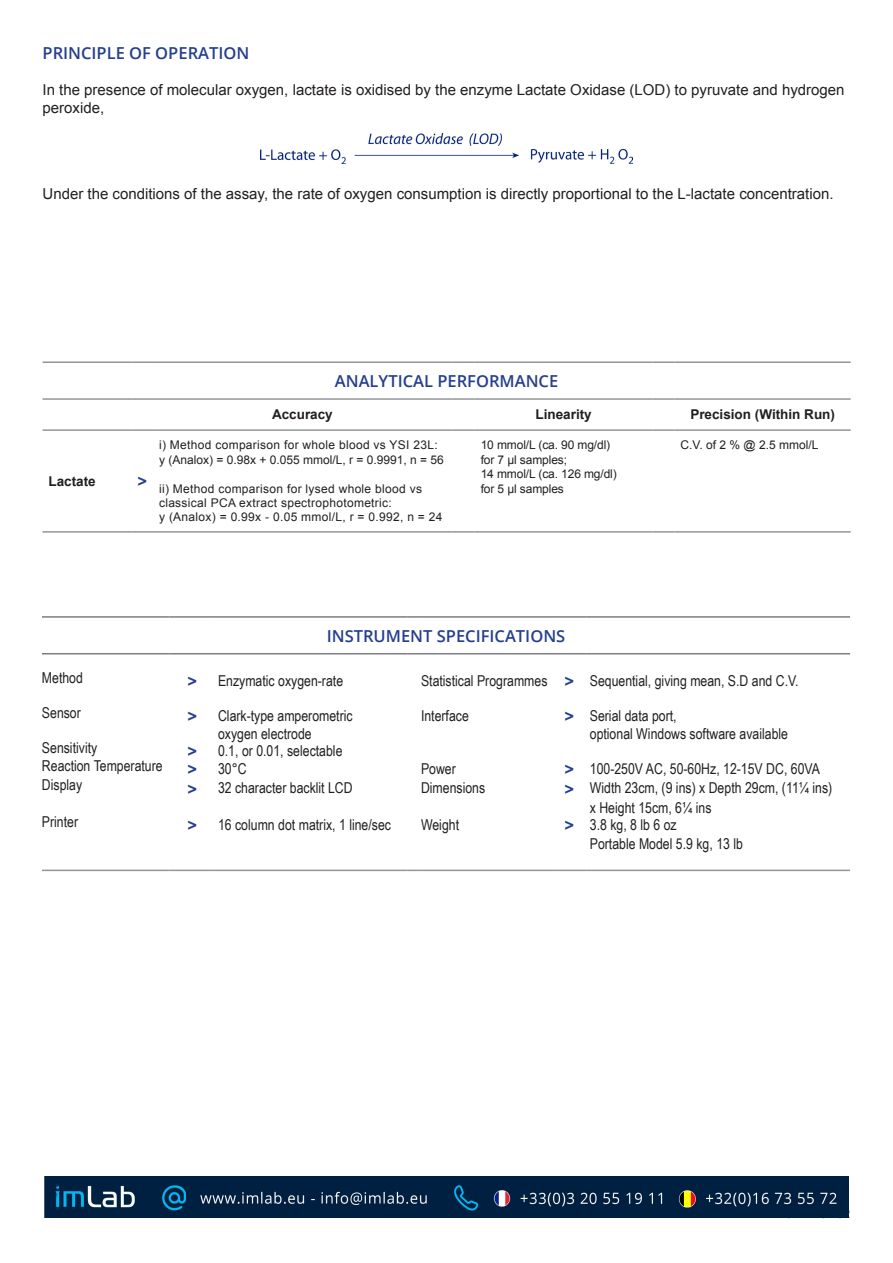
<style>
.page{position:relative;width:893px;height:1263px;background:#fff}
.page>*{position:absolute;margin:0;border:0;box-sizing:border-box;transform-origin:0 0}
.t1{font:600 16.5px "Open Sans";color:#253f8e}
.t2{font:700 16.5px "Arial";color:#253f8e}
.t3{font:700 16.5px "Arial";color:#25408f}
.t4{font:15px "Arial Narrow";color:#231f20}
.t5{font:15px/18px "Arial";color:#231f20}
.Paragraph_Style_1{font:700 13.5px "Arial";color:#231f20}
.Paragraph_Style_1-2{font:12px/14.4px "Arial";letter-spacing:.025em;color:#231f20}
.Paragraph_Style_1-3{font:12px "Arial";letter-spacing:-.01em;color:#231f20}
.Paragraph_Style_1-4{font:12px "Arial";color:#231f20}
</style>
<div class="page">
<hr style="left:43px;top:361px;width:89px;height:2px;background:#939598">
<hr style="left:132px;top:361px;width:21px;height:2px;background:#939598">
<hr style="left:153px;top:361px;width:299px;height:2px;background:#939598">
<hr style="left:452px;top:361px;width:23px;height:2px;background:#939598">
<hr style="left:475px;top:361px;width:177px;height:2px;background:#939598">
<hr style="left:652px;top:361px;width:23px;height:2px;background:#939598">
<hr style="left:675px;top:361px;width:176px;height:2px;background:#939598">
<hr style="left:43px;top:398px;width:89px;height:2px;background:#939598">
<hr style="left:132px;top:398px;width:21px;height:2px;background:#939598">
<hr style="left:153px;top:398px;width:299px;height:2px;background:#939598">
<hr style="left:452px;top:398px;width:23px;height:2px;background:#939598">
<hr style="left:475px;top:398px;width:177px;height:2px;background:#939598">
<hr style="left:652px;top:398px;width:23px;height:2px;background:#939598">
<hr style="left:675px;top:398px;width:176px;height:2px;background:#939598">
<hr style="left:43px;top:429px;width:89px;height:2px;background:#939598">
<hr style="left:132px;top:429px;width:21px;height:2px;background:#939598">
<hr style="left:153px;top:429px;width:299px;height:2px;background:#939598">
<hr style="left:452px;top:429px;width:23px;height:2px;background:#939598">
<hr style="left:475px;top:429px;width:177px;height:2px;background:#939598">
<hr style="left:652px;top:429px;width:23px;height:2px;background:#939598">
<hr style="left:675px;top:429px;width:176px;height:2px;background:#939598">
<hr style="left:43px;top:531px;width:89px;height:2px;background:#939598">
<hr style="left:132px;top:531px;width:21px;height:2px;background:#939598">
<hr style="left:153px;top:531px;width:299px;height:2px;background:#939598">
<hr style="left:452px;top:531px;width:23px;height:2px;background:#939598">
<hr style="left:475px;top:531px;width:177px;height:2px;background:#939598">
<hr style="left:652px;top:531px;width:23px;height:2px;background:#939598">
<hr style="left:675px;top:531px;width:176px;height:2px;background:#939598">
<hr style="left:42px;top:616px;width:127px;height:2px;background:#7c7e81">
<hr style="left:169px;top:616px;width:46px;height:2px;background:#7c7e81">
<hr style="left:215px;top:616px;width:193px;height:2px;background:#7c7e81">
<svg style="left:408px;top:616px;width:10px;height:2px"></svg>
<hr style="left:418px;top:616px;width:134px;height:2px;background:#7c7e81">
<hr style="left:552px;top:616px;width:35px;height:2px;background:#7c7e81">
<hr style="left:587px;top:616px;width:263px;height:2px;background:#7c7e81">
<hr style="left:42px;top:653px;width:127px;height:1px;background:#7c7e81">
<hr style="left:169px;top:653px;width:46px;height:1px;background:#7c7e81">
<hr style="left:215px;top:653px;width:193px;height:1px;background:#7c7e81">
<hr style="left:418px;top:653px;width:134px;height:1px;background:#7c7e81">
<hr style="left:552px;top:653px;width:35px;height:1px;background:#7c7e81">
<hr style="left:587px;top:653px;width:263px;height:1px;background:#7c7e81">
<hr style="left:42px;top:870px;width:127px;height:1px;background:#939598">
<hr style="left:169px;top:870px;width:46px;height:1px;background:#939598">
<hr style="left:215px;top:870px;width:193px;height:1px;background:#939598">
<hr style="left:418px;top:870px;width:134px;height:1px;background:#939598">
<hr style="left:552px;top:870px;width:35px;height:1px;background:#939598">
<hr style="left:587px;top:870px;width:263px;height:1px;background:#939598">
<img style="left:260px;top:134px;width:372px;height:30px">
<img style="left:45px;top:1176px;width:803px;height:41px">
<p class="t1" style="left:43px;top:41px;width:208px">PRINCIPLE OF OPERATION</p>
<p class="t5" style="left:43px;top:80px;width:804px">In the presence of molecular oxygen, lactate is oxidised by the enzyme Lactate Oxidase (LOD) to pyruvate and hydrogen peroxide,</p>
<p class="t5" style="left:43px;top:185px;width:792px">Under the conditions of the assay, the rate of oxygen consumption is directly proportional to the L-lactate concentration.</p>
<p class="t1" style="left:335px;top:370px;width:225px">ANALYTICAL PERFORMANCE</p>
<p class="Paragraph_Style_1" style="left:49px;top:472px;width:49px">Lactate</p>
<p class="t3" style="left:138px;top:470px;width:11px">&gt;</p>
<p class="Paragraph_Style_1" style="left:272px;top:406px;width:62px">Accuracy</p>
<p class="Paragraph_Style_1" style="left:535px;top:406px;width:58px">Linearity</p>
<p class="Paragraph_Style_1" style="left:690px;top:406px;width:146px">Precision (Within Run)</p>
<p class="Paragraph_Style_1-2" style="left:159px;top:438px;width:280px">i) Method comparison for whole blood vs YSI 23L:</p>
<p class="Paragraph_Style_1-4" style="left:159px;top:452px;width:286px">y (Analox) = 0.98x + 0.055 mmol/L, r = 0.9991, n = 56</p>
<p class="Paragraph_Style_1-2" style="left:159px;top:481px;width:264px">ii) Method comparison for lysed whole blood vs classical PCA extract spectrophotometric:</p>
<p class="Paragraph_Style_1-2" style="left:159px;top:510px;width:285px">y (Analox) = 0.99x - 0.05 mmol/L, r = 0.992, n = 24</p>
<p class="Paragraph_Style_1-3" style="left:481px;top:437px;width:131px">10 mmol/L (ca. 90 mg/dl)</p>
<p class="Paragraph_Style_1-3" style="left:481px;top:452px;width:88px">for 7 µl samples;</p>
<p class="Paragraph_Style_1-3" style="left:481px;top:466px;width:138px">14 mmol/L (ca. 126 mg/dl)</p>
<p class="Paragraph_Style_1-3" style="left:481px;top:480px;width:85px">for 5 µl samples</p>
<p class="Paragraph_Style_1-2" style="left:681px;top:438px;width:139px">C.V. of 2 % @ 2.5 mmol/L</p>
<p class="t1" style="left:327px;top:624px;width:240px">INSTRUMENT SPECIFICATIONS</p>
<p class="t4" style="left:42px;top:666px;width:43px">Method</p>
<p class="t2" style="left:187px;top:670px;width:11px">&gt;</p>
<p class="t4" style="left:218px;top:669px;width:127px">Enzymatic oxygen-rate</p>
<p class="t4" style="left:421px;top:669px;width:128px">Statistical Programmes</p>
<p class="t2" style="left:565px;top:670px;width:11px">&gt;</p>
<p class="t4" style="left:590px;top:669px;width:210px">Sequential, giving mean, S.D and C.V.</p>
<p class="t4" style="left:42px;top:701px;width:40px">Sensor</p>
<p class="t2" style="left:187px;top:705px;width:11px">&gt;</p>
<p class="t4" style="left:218px;top:704px;width:136px">Clark-type amperometric</p>
<p class="t4" style="left:218px;top:722px;width:95px">oxygen electrode</p>
<p class="t4" style="left:421px;top:704px;width:49px">Interface</p>
<p class="t2" style="left:565px;top:705px;width:11px">&gt;</p>
<p class="t4" style="left:590px;top:704px;width:88px">Serial data port,</p>
<p class="t4" style="left:590px;top:722px;width:200px">optional Windows software available</p>
<p class="t4" style="left:42px;top:736px;width:57px">Sensitivity</p>
<p class="t2" style="left:187px;top:740px;width:11px">&gt;</p>
<p class="t4" style="left:218px;top:739px;width:126px">0.1, or 0.01, selectable</p>
<p class="t4" style="left:42px;top:754px;width:122px">Reaction Temperature</p>
<p class="t2" style="left:187px;top:758px;width:11px">&gt;</p>
<p class="t4" style="left:218px;top:757px;width:30px">30°C</p>
<p class="t4" style="left:421px;top:757px;width:36px">Power</p>
<p class="t2" style="left:565px;top:758px;width:11px">&gt;</p>
<p class="t4" style="left:590px;top:757px;width:232px">100-250V AC, 50-60Hz, 12-15V DC, 60VA</p>
<p class="t4" style="left:42px;top:774px;width:42px">Display</p>
<p class="t2" style="left:187px;top:778px;width:11px">&gt;</p>
<p class="t4" style="left:218px;top:777px;width:136px">32 character backlit LCD</p>
<p class="t4" style="left:421px;top:777px;width:66px">Dimensions</p>
<p class="t2" style="left:565px;top:778px;width:11px">&gt;</p>
<p class="t4" style="left:590px;top:777px;width:244px">Width 23cm, (9 ins) x Depth 29cm, (11¼ ins)</p>
<p class="t4" style="left:590px;top:797px;width:123px">x Height 15cm, 6¼ ins</p>
<p class="t4" style="left:42px;top:810px;width:38px">Printer</p>
<p class="t2" style="left:187px;top:814px;width:11px">&gt;</p>
<p class="t4" style="left:218px;top:813px;width:174px">16 column dot matrix, 1 line/sec</p>
<p class="t4" style="left:421px;top:813px;width:40px">Weight</p>
<p class="t2" style="left:565px;top:814px;width:11px">&gt;</p>
<p class="t4" style="left:590px;top:813px;width:88px">3.8 kg, 8 lb 6 oz</p>
<p class="t4" style="left:590px;top:833px;width:155px">Portable Model 5.9 kg, 13 lb</p>
</div>
